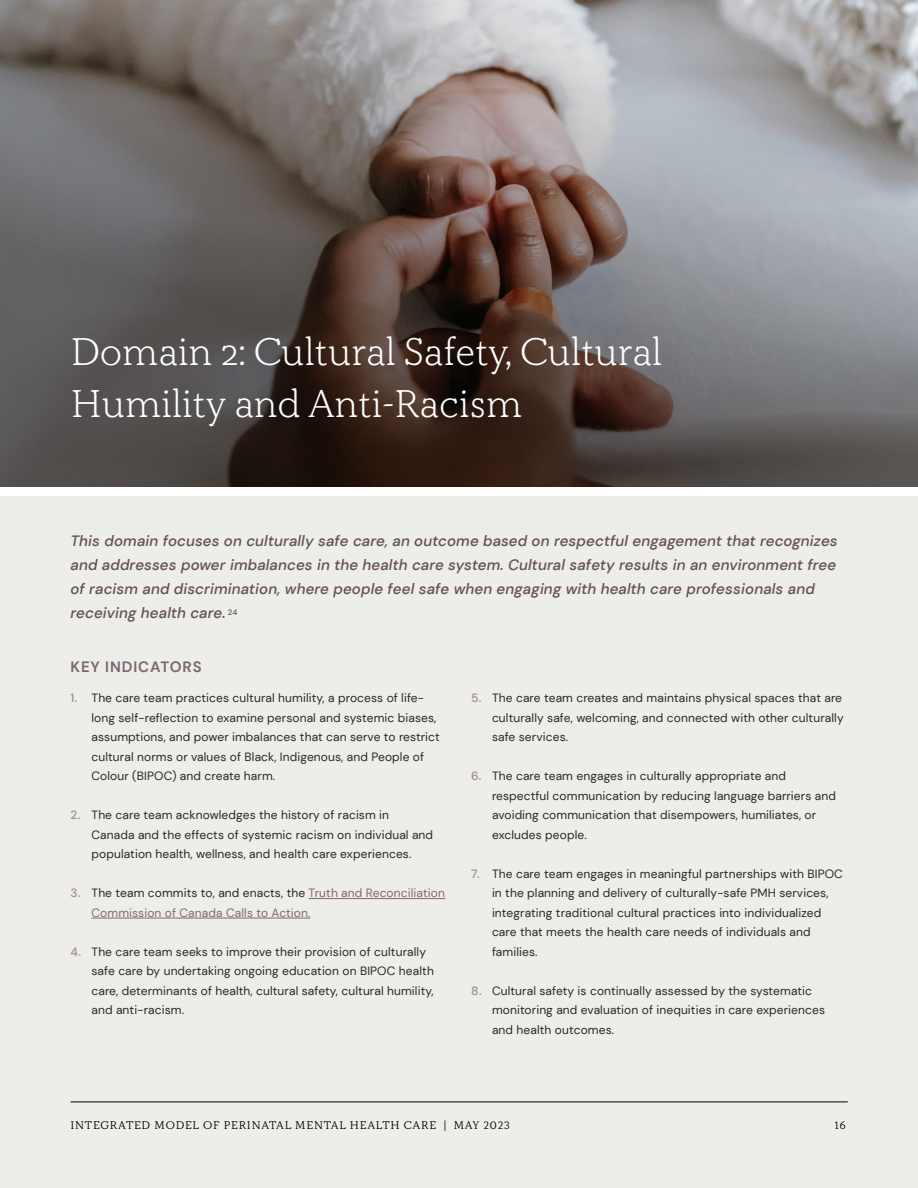
<style>
.page{position:relative;width:918px;height:1188px;background:#ededea}
.page>*{position:absolute;margin:0;border:0;box-sizing:border-box;transform-origin:0 0}
.t1{font:300 39px/52.5px "Kopius";letter-spacing:-.02em;color:#fff}
.t2{font:italic 500 15px/24px "DM Sans";letter-spacing:.01em;color:#655059}
.t3{font:700 15px "DM Sans";letter-spacing:.06em;color:#7c6870}
.t4{font:12px/19.5px "DM Sans";letter-spacing:.01em;color:#292829}
.t5{font:12px/19.5px "DM Sans";letter-spacing:.01em;color:#86656d}
.t6{font:11.25px "Kopius";letter-spacing:.07em;color:#000}
.s1{font-weight:500;color:#a78d80}
.s2{color:#292829}
</style>
<div class="page">
<svg style="left:0;top:0;width:918px;height:487px;background:#746d6c"></svg>
<hr style="left:309px;top:898px;width:137px;height:1px;background:#86656d">
<hr style="left:92px;top:918px;width:218px;height:1px;background:#86656d">
<div style="left:0;top:487px;width:918px;height:9px;background:#fff"></div>
<hr style="left:70px;top:1102px;width:778px;height:1px;background:#000">
<h1 class="t1" style="left:70px;top:325px;width:594px">Domain 2: Cultural Safety, Cultural<br>Humility and Anti-Racism</h1>
<p class="t2" style="left:70px;top:529px;width:769px">This domain focuses on culturally safe care, an outcome based on respectful engagement that recognizes and addresses power imbalances in the health care system. Cultural safety results in an environment free of racism and discrimination, where people feel safe when engaging with health care professionals and receiving health care. <sup>24</sup></p>
<p class="t3" style="left:70px;top:658px;width:133px">KEY INDICATORS</p>
<p class="t4" style="left:92px;top:688px;width:350px;text-indent:-21px"><span class="s1">1.</span> The care team practices cultural humility, a process of life&shy;long self-reflection to examine personal and systemic biases, assumptions, and power imbalances that can serve to restrict cultural norms or values of Black, Indigenous, and People of Colour (BIPOC) and create harm.</p>
<p class="t4" style="left:92px;top:805px;width:343px;text-indent:-21px"><span class="s1">2.</span> The care team acknowledges the history of racism in<br>Canada and the effects of systemic racism on individual and population health, wellness, and health care experiences.</p>
<p class="t5" style="left:92px;top:883px;width:355px;text-indent:-21px"><span class="s1">3.</span> <span class="s2">The team commits to, and enacts, the</span> Truth and Reconciliation<br>Commission of Canada Calls to Action.</p>
<p class="t4" style="left:92px;top:942px;width:344px;text-indent:-21px"><span class="s1">4.</span> The care team seeks to improve their provision of culturally safe care by undertaking ongoing education on BIPOC health care, determinants of health, cultural safety, cultural humility, and anti-racism.</p>
<p class="t4" style="left:492px;top:688px;width:353px;text-indent:-21px"><span class="s1">5.</span> The care team creates and maintains physical spaces that are culturally safe, welcoming, and connected with other culturally safe services.</p>
<p class="t4" style="left:492px;top:766px;width:345px;text-indent:-21px"><span class="s1">6.</span> The care team engages in culturally appropriate and respectful communication by reducing language barriers and avoiding communication that disempowers, humiliates, or excludes people.</p>
<p class="t4" style="left:492px;top:864px;width:352px;text-indent:-21px"><span class="s1">7.</span> The care team engages in meaningful partnerships with BIPOC in the planning and delivery of culturally-safe PMH services, integrating traditional cultural practices into individualized care that meets the health care needs of individuals and families.</p>
<p class="t4" style="left:492px;top:981px;width:335px;text-indent:-21px"><span class="s1">8.</span> Cultural safety is continually assessed by the systematic monitoring and evaluation of inequities in care experiences and health outcomes.</p>
<p class="t6" style="left:70px;top:1118px;width:441px">INTEGRATED MODEL OF PERINATAL MENTAL HEALTH CARE | MAY 2023</p>
<p class="t6" style="left:834px;top:1118px;width:13px">16</p>
</div>
